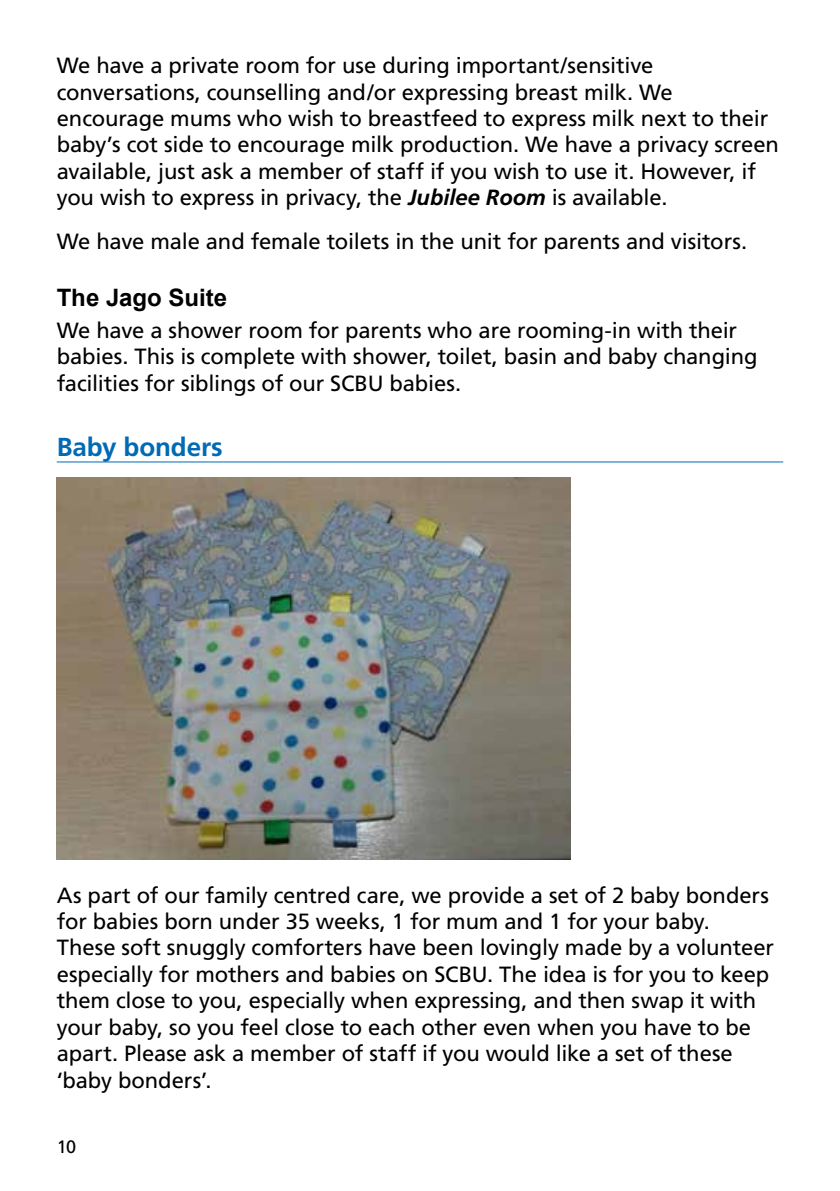
<style>
.page{position:relative;width:840px;height:1191px;background:#fff}
.page>*{position:absolute;margin:0;border:0;box-sizing:border-box;transform-origin:0 0}
.t1{font:700 26px "Frutiger";letter-spacing:-.005em;color:#006ab4}
.t2{font:700 24px "Arial";color:#000}
.t3{font:22px/26.4px "Frutiger";letter-spacing:-.005em;color:#000}
.t4{font:18px "Frutiger";color:#000}
.s1{font-weight:700;font-style:italic}
</style>
<div class="page">
<hr style="left:57px;top:461px;width:725px;height:1px;background:#006ab4">
<img style="left:57px;top:477px;width:513px;height:382px">
<p class="t3" style="left:57px;top:52px;width:723px">We have a private room for use during important/sensitive conversations, counselling and/or expressing breast milk. We encourage mums who wish to breastfeed to express milk next to their baby’s cot side to encourage milk production. We have a privacy screen available, just ask a member of staff if you wish to use it. However, if you wish to express in privacy, the <span class="s1">Jubilee Room</span> is available.</p>
<p class="t3" style="left:57px;top:228px;width:691px">We have male and female toilets in the unit for parents and visitors.</p>
<p class="t2" style="left:57px;top:281px;width:172px">The Jago Suite</p>
<p class="t3" style="left:57px;top:317px;width:702px">We have a shower room for parents who are rooming-in with their babies. This is complete with shower, toilet, basin and baby changing facilities for siblings of our SCBU babies.</p>
<p class="t1" style="left:57px;top:432px;width:167px">Baby bonders</p>
<p class="t3" style="left:57px;top:882px;width:718px">As part of our family centred care, we provide a set of 2 baby bonders for babies born under 35 weeks, 1 for mum and 1 for your baby.<br>These soft snuggly comforters have been lovingly made by a volunteer especially for mothers and babies on SCBU. The idea is for you to keep them close to you, especially when expressing, and then swap it with your baby, so you feel close to each other even when you have to be apart. Please ask a member of staff if you would like a set of these ‘baby bonders’.</p>
<p class="t4" style="left:57px;top:1136px;width:21px">10</p>
</div>
